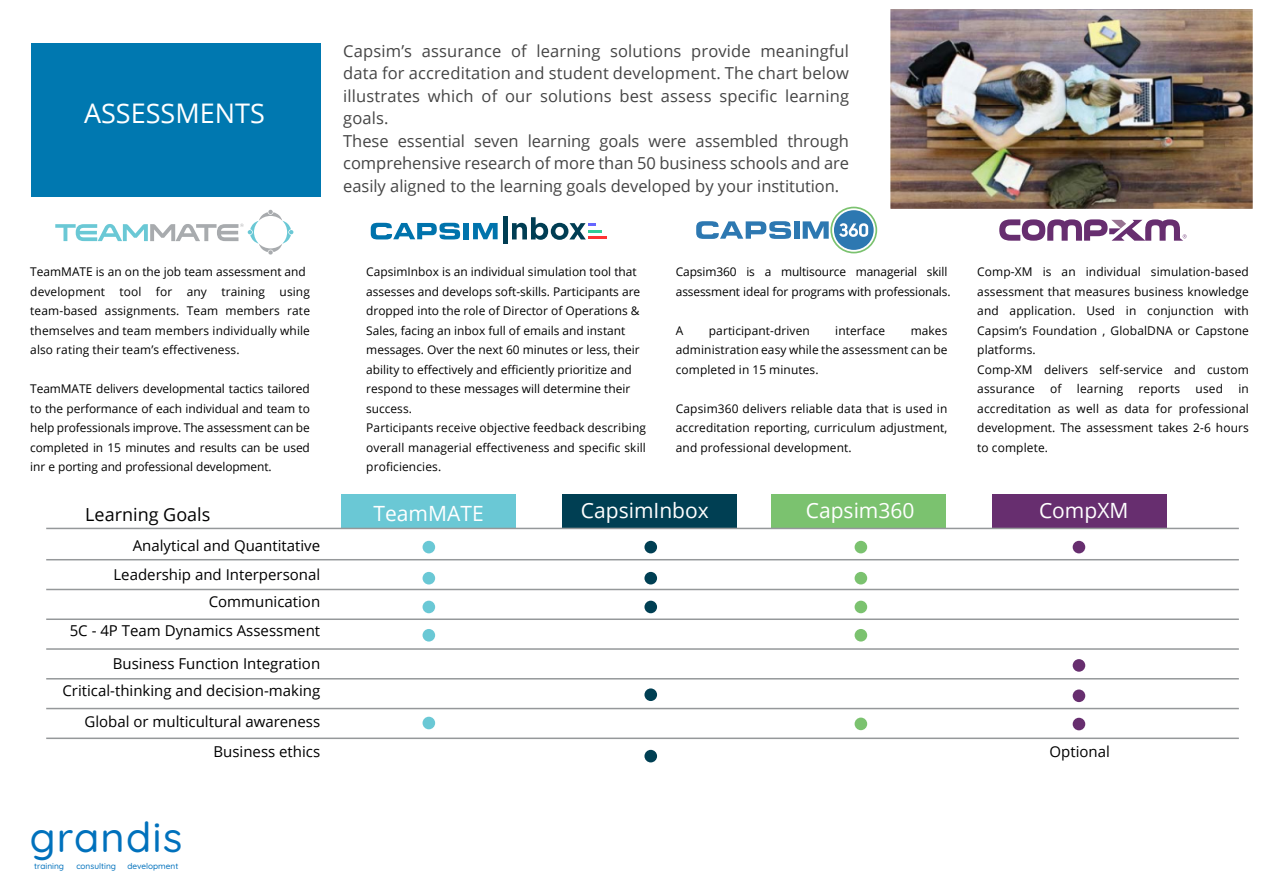
<style>
.page{position:relative;width:1263px;height:893px;background:#fff}
.page>*{position:absolute;margin:0;border:0;box-sizing:border-box;transform-origin:0 0}
.t1{font:500 41.55px "Quicksand";letter-spacing:.03em;color:#0071bc}
.t2{font:27px "Open Sans";color:#fff}
.t3{font:21px "Open Sans";color:#fff}
.t4{font:18px "Open Sans";color:#000}
.t5{font:16.5px/22.5px "Open Sans";letter-spacing:.01em;color:#454545}
.t6{font:15px/28px "Open Sans";color:#000;text-align:right}
.t7{font:12px/19.5px "Open Sans";letter-spacing:.01em;color:#000;text-align:justify}
.t8{font:12px/19.5px "Open Sans";letter-spacing:-.01em;color:#000}
.t9{font:500 8.25px "Quicksand";color:#0071bc}
</style>
<div class="page">
<div style="left:32px;top:43px;width:289px;height:153px;background:#0078b0"></div>
<img style="left:890px;top:9px;width:363px;height:200px">
<svg style="left:55px;top:210px;width:238px;height:45px"></svg>
<svg style="left:512px;top:217px;width:95px;height:23px"></svg>
<hr style="left:588px;top:230px;width:14px;height:3px;background:#3c9">
<div style="left:464px;top:223px;width:5px;height:16px;background:#0073ac"></div>
<svg style="left:473px;top:223px;width:25px;height:16px"></svg>
<svg style="left:371px;top:223px;width:89px;height:16px"></svg>
<div style="left:503px;top:216px;width:5px;height:28px;background:#003d53"></div>
<div style="left:794px;top:221px;width:5px;height:18px;background:#2d78b1"></div>
<svg style="left:803px;top:221px;width:26px;height:18px"></svg>
<svg style="left:696px;top:221px;width:95px;height:18px"></svg>
<svg style="left:830px;top:207px;width:47px;height:46px"></svg>
<svg style="left:832px;top:208px;width:43px;height:44px"></svg>
<div style="left:834px;top:210px;width:40px;height:40px;background:#2d78b1;border-radius:50%"></div>
<svg style="left:839px;top:223px;width:29px;height:14px"></svg>
<svg style="left:999px;top:219px;width:187px;height:22px"></svg>
<div style="left:341px;top:494px;width:175px;height:34px;background:#6ac8d5"></div>
<div style="left:562px;top:494px;width:175px;height:34px;background:#003f53"></div>
<div style="left:771px;top:494px;width:175px;height:34px;background:#7bc26f"></div>
<div style="left:992px;top:494px;width:175px;height:34px;background:#672e6f"></div>
<hr style="left:47px;top:528px;width:1191px;height:1px;background:#95989a">
<hr style="left:47px;top:738px;width:1191px;height:1px;background:#95989a">
<hr style="left:47px;top:708px;width:1191px;height:1px;background:#95989a">
<hr style="left:47px;top:678px;width:1191px;height:1px;background:#95989a">
<hr style="left:47px;top:648px;width:1191px;height:2px;background:#95989a">
<hr style="left:47px;top:618px;width:1191px;height:2px;background:#95989a">
<hr style="left:47px;top:589px;width:1191px;height:1px;background:#95989a">
<hr style="left:47px;top:559px;width:1191px;height:1px;background:#95989a">
<div style="left:422px;top:541px;width:13px;height:12px;background:#6ac8d5;border-radius:50%"></div>
<div style="left:422px;top:572px;width:13px;height:12px;background:#6ac8d5;border-radius:50%"></div>
<div style="left:422px;top:601px;width:13px;height:12px;background:#6ac8d5;border-radius:50%"></div>
<div style="left:644px;top:541px;width:13px;height:12px;background:#003f53;border-radius:50%"></div>
<div style="left:644px;top:572px;width:13px;height:12px;background:#003f53;border-radius:50%"></div>
<div style="left:644px;top:601px;width:13px;height:12px;background:#003f53;border-radius:50%"></div>
<div style="left:644px;top:688px;width:13px;height:13px;background:#003f53;border-radius:50%"></div>
<div style="left:644px;top:750px;width:13px;height:12px;background:#003f53;border-radius:50%"></div>
<div style="left:422px;top:629px;width:13px;height:13px;background:#6ac8d5;border-radius:50%"></div>
<div style="left:854px;top:541px;width:13px;height:12px;background:#7bc26f;border-radius:50%"></div>
<div style="left:1073px;top:541px;width:12px;height:12px;background:#672e6f;border-radius:50%"></div>
<div style="left:1073px;top:659px;width:12px;height:13px;background:#672e6f;border-radius:50%"></div>
<div style="left:1073px;top:689px;width:12px;height:13px;background:#672e6f;border-radius:50%"></div>
<div style="left:1073px;top:718px;width:12px;height:12px;background:#672e6f;border-radius:50%"></div>
<div style="left:854px;top:572px;width:13px;height:12px;background:#7bc26f;border-radius:50%"></div>
<div style="left:854px;top:601px;width:13px;height:12px;background:#7bc26f;border-radius:50%"></div>
<div style="left:854px;top:629px;width:13px;height:13px;background:#7bc26f;border-radius:50%"></div>
<div style="left:854px;top:718px;width:13px;height:12px;background:#7bc26f;border-radius:50%"></div>
<div style="left:422px;top:717px;width:13px;height:12px;background:#6ac8d5;border-radius:50%"></div>
<h2 class="t2" style="left:84px;top:94px;width:182px">ASSESSMENTS</h2>
<p class="t7" style="left:30px;top:262px;width:281px;text-align:left">TeamMATE is an on the job team assessment and development tool for any training using team-based assignments. Team members rate themselves and team members individually while also rating their team’s effectiveness.</p>
<p class="t7" style="left:30px;top:379px;width:281px">TeamMATE delivers developmental tactics tailored to the performance of each individual and team to help professionals improve. The assessment can be completed in 15 minutes and results can be used inr e porting and professional development.</p>
<p class="t5" style="left:343px;top:39px;width:507px">Capsim’s assurance of learning solutions provide meaningful data for accreditation and student development. The chart below illustrates which of our solutions best assess specific learning goals.<br>These essential seven learning goals were assembled through comprehensive research of more than 50 business schools and are easily aligned to the learning goals developed by your institution.</p>
<p class="t7" style="left:366px;top:262px;width:281px;text-align:left">CapsimInbox is an individual simulation tool that assesses and develops soft-skills. Participants are dropped into the role of Director of Operations &amp; Sales, facing an inbox full of emails and instant messages. Over the next 60 minutes or less, their ability to effectively and efficiently prioritize and respond to these messages will determine their success.<br>Participants receive objective feedback describing overall managerial effectiveness and specific skill proficiencies.</p>
<p class="t8" style="left:676px;top:262px;width:276px">Capsim360 is a multisource managerial skill assessment ideal for programs with professionals.</p>
<p class="t7" style="left:676px;top:320px;width:9px">A</p>
<p class="t7" style="left:709px;top:320px;width:102px">participant-driven</p>
<p class="t7" style="left:835px;top:320px;width:51px">interface</p>
<p class="t7" style="left:676px;top:320px;width:273px;text-indent:235px">makes administration easy while the assessment can be completed in 15 minutes.</p>
<p class="t7" style="left:676px;top:398px;width:273px">Capsim360 delivers reliable data that is used in accreditation reporting, curriculum adjustment, and professional development.</p>
<p class="t7" style="left:977px;top:262px;width:273px;text-align:left">Comp-XM is an individual simulation-based assessment that measures business knowledge and application. Used in conjunction with Capsim’s Foundation , GlobalDNA or Capstone platforms.<br>Comp-XM delivers self-service and custom assurance</p>
<p class="t7" style="left:1050px;top:379px;width:13px">of</p>
<p class="t7" style="left:1077px;top:379px;width:48px">learning</p>
<p class="t7" style="left:1139px;top:379px;width:43px">reports</p>
<p class="t7" style="left:1195px;top:379px;width:29px">used</p>
<p class="t7" style="left:977px;top:379px;width:273px;text-indent:261px">in accreditation as well as data for professional development. The assessment takes 2-6 hours to complete.</p>
<h3 class="t3" style="left:374px;top:499px;width:112px">TeamMATE</h3>
<h3 class="t3" style="left:581px;top:496px;width:129px">CapsimInbox</h3>
<h3 class="t3" style="left:806px;top:496px;width:110px">Capsim360</h3>
<h3 class="t3" style="left:1039px;top:496px;width:91px">CompXM</h3>
<h3 class="t4" style="left:85px;top:502px;width:127px">Learning Goals</h3>
<p class="t6" style="left:114px;top:531px;width:208px">Analytical and Quantitative<br>Leadership and Interpersonal<br>Communication</p>
<p class="t6" style="left:70px;top:614px;width:252px;line-height:32.4px">5C - 4P Team Dynamics Assessment<br>Business Function Integration</p>
<p class="t6" style="left:63px;top:674px;width:259px;line-height:31.5px">Critical-thinking and decision-making<br>Global or multicultural awareness</p>
<p class="t6" style="left:213px;top:737px;width:108px">Business ethics</p>
<p class="t6" style="left:1049px;top:737px;width:62px">Optional</p>
<h1 class="t1" style="left:30px;top:805px;width:154px">grandis</h1>
<p class="t9" style="left:34px;top:860px;width:31px">training</p>
<p class="t9" style="left:76px;top:859px;width:41px">consulting</p>
<p class="t9" style="left:127px;top:859px;width:52px">development</p>
</div>
